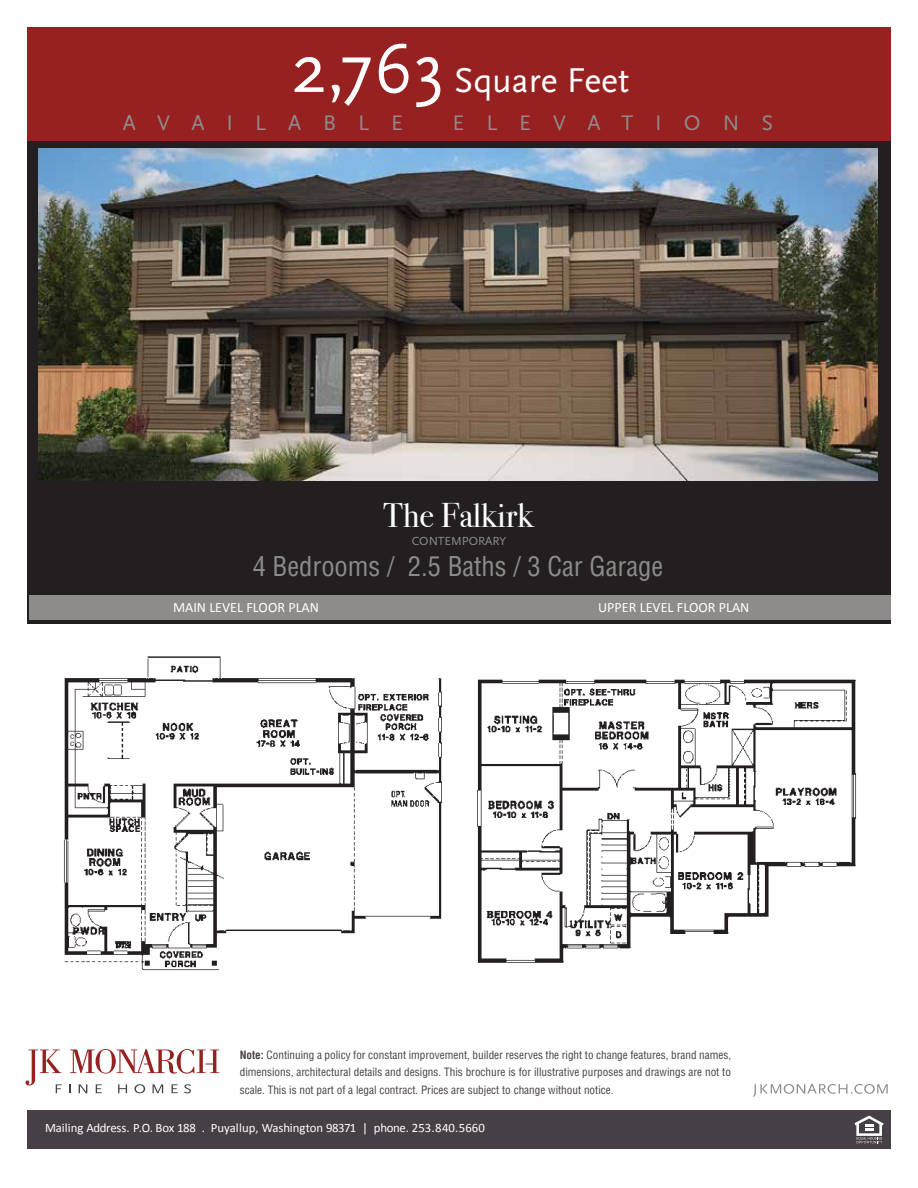
<style>
.page{position:relative;width:918px;height:1188px;background:#fff}
.page>*{position:absolute;margin:0;border:0;box-sizing:border-box;transform-origin:0 0}
.t1{font:36px "Scala Sans OT";color:#fff}
.t2{font:34.35px "Bodoni Svty Two ITCTT";color:#fff}
.t3{font:condensed 26.55px "Helvetica LT Std";color:#8e8c8a}
.t4{font:22.05px "Scala Sans OT";letter-spacing:1em;color:#8e8c8a}
.t5{font:14.25px "Calibri";color:#fff}
.t6{font:12.75px "Calibri";color:#fff}
.t7{font:12.3px "Scala Sans OT";color:#8e8c8a}
.t8{font:condensed 11.25px/17.5px "Helvetica LT Std";color:#463f45;text-align:justify}
.s1{font-size:72px}
.s2{font-weight:700}
</style>
<div class="page">
<div style="left:27px;top:135px;width:863px;height:488px;background:#231f20"></div>
<div style="left:27px;top:27px;width:864px;height:113px;background:#972120"></div>
<div style="left:29px;top:595px;width:861px;height:25px;background:#8e8c8a"></div>
<svg style="left:79px;top:1084px;width:8px;height:9px"></svg>
<svg style="left:96px;top:1084px;width:6px;height:9px"></svg>
<svg style="left:118px;top:1084px;width:9px;height:9px"></svg>
<svg style="left:134px;top:1084px;width:11px;height:9px"></svg>
<svg style="left:153px;top:1084px;width:10px;height:9px"></svg>
<svg style="left:172px;top:1084px;width:6px;height:9px"></svg>
<svg style="left:184px;top:1084px;width:7px;height:9px"></svg>
<svg style="left:26px;top:1049px;width:36px;height:44px"></svg>
<svg style="left:70px;top:1049px;width:149px;height:25px"></svg>
<svg style="left:753px;top:1084px;width:135px;height:13px"></svg>
<div style="left:27px;top:1110px;width:864px;height:38px;background:#463f45"></div>
<svg style="left:855px;top:1116px;width:29px;height:27px"></svg>
<img style="left:38px;top:148px;width:840px;height:332px">
<img style="left:64px;top:656px;width:378px;height:315px">
<img style="left:477px;top:679px;width:379px;height:284px">
<h1 class="t1" style="left:292px;top:61px;width:339px"><span class="s1">2,763</span> Square Feet</h1>
<h3 class="t4" style="left:123px;top:111px;width:282px">AVAILABLE</h3>
<h3 class="t4" style="left:452px;top:111px;width:322px">ELEVATIONS</h3>
<h2 class="t2" style="left:383px;top:487px;width:152px">The Falkirk</h2>
<h3 class="t3" style="left:253px;top:550px;width:412px">4 Bedrooms / 2.5 Baths / 3 Car Garage</h3>
<p class="t7" style="left:412px;top:534px;width:96px">CONTEMPORARY</p>
<p class="t5" style="left:173px;top:598px;width:148px">MAIN LEVEL FLOOR PLAN</p>
<p class="t5" style="left:598px;top:598px;width:153px">UPPER LEVEL FLOOR PLAN</p>
<p class="t8" style="left:240px;top:1046px;width:493px"><span class="s2">Note:</span> Continuing a policy for constant improvement, builder reserves the right to change features, brand names, dimensions, architectural details and designs. This brochure is for illustrative purposes and drawings are not to scale. This is not part of a legal contract. Prices are subject to change without notice.</p>
<p class="t6" style="left:45px;top:1120px;width:441px">Mailing Address. P.O. Box 188 . Puyallup, Washington 98371 | phone. 253.840.5660</p>
</div>
